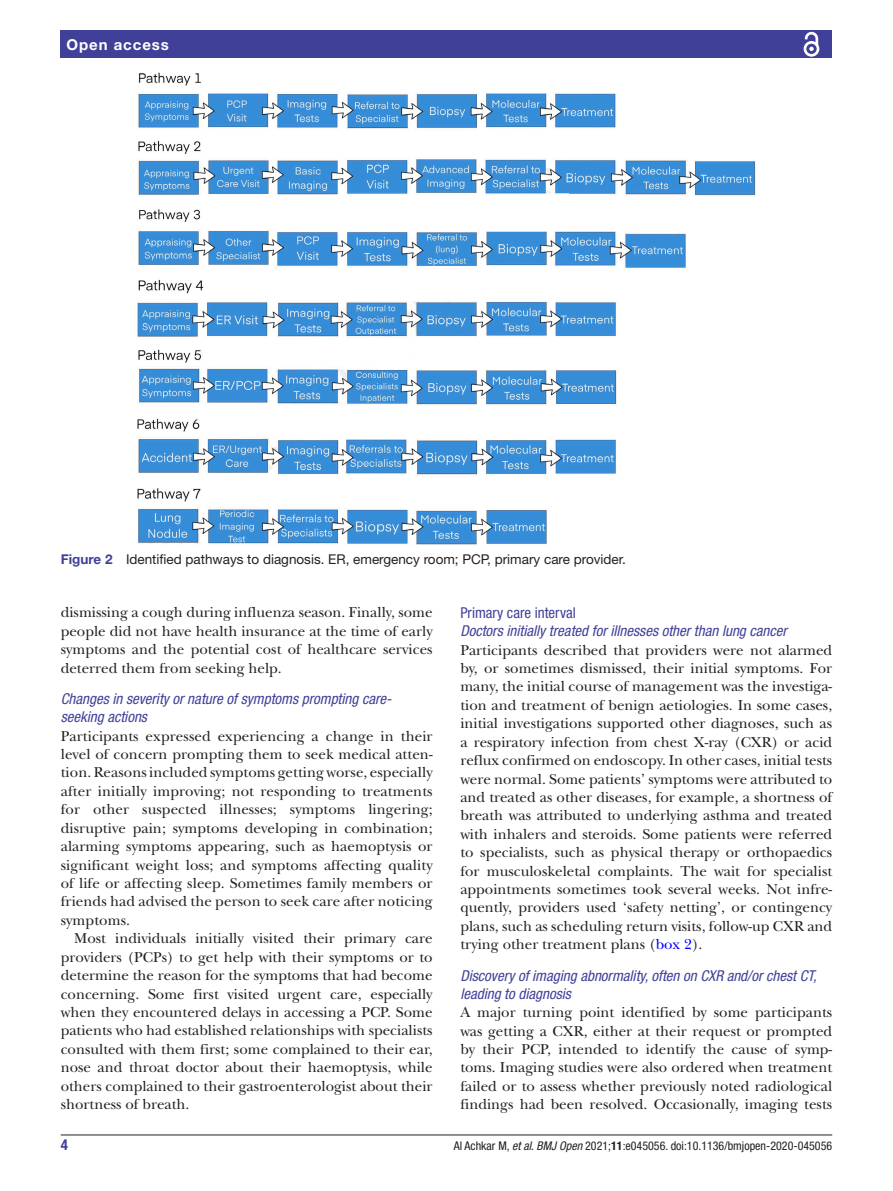
<style>
.page{position:relative;width:893px;height:1191px;background:#fff}
.page>*{position:absolute;margin:0;border:0;box-sizing:border-box;transform-origin:0 0}
.t1{font:15px/18.5px "New Baskerville";color:#231f20;text-align:justify}
.t2{font:italic condensed 15px/18px "Helvetica Neue LT Std";color:#414099}
.t3{font:condensed 15px "Helvetica Neue LT Std";color:#414099}
.t4{font:700 15px "Helvetica Neue LT Std";letter-spacing:.065em;color:#fff}
.t5{font:700 condensed 15px "Helvetica Neue LT Std";color:#414099}
.t6{font:13.5px "Helvetica Neue LT Std";color:#231f20}
.t7{font:condensed 12px "Helvetica Neue LT Std";color:#231f20}
.s1{font-weight:700;color:#414099}
.s2{color:#00f}
.s3{font-style:italic}
.s4{font-weight:700}
</style>
<div class="page">
<hr style="left:61px;top:1134px;width:771px;height:1px;background:#231f20">
<div style="left:61px;top:31px;width:771px;height:27px;background:#414099"></div>
<svg style="left:803px;top:31px;width:17px;height:26px"></svg>
<img style="left:138px;top:73px;width:617px;height:472px">
<p class="t4" style="left:66px;top:35px;width:104px">Open access</p>
<p class="t6" style="left:61px;top:551px;width:567px"><span class="s1">Figure 2</span> Identified pathways to diagnosis. ER, emergency room; PCP, primary care provider.</p>
<p class="t1" style="left:61px;top:603px;width:373px">dismissing a cough during influenza season. Finally, some people did not have health insurance at the time of early symptoms and the potential cost of healthcare services deterred them from seeking help.</p>
<p class="t2" style="left:61px;top:690px;width:332px">Changes in severity or nature of symptoms prompting care&shy;seeking actions</p>
<p class="t1" style="left:61px;top:726px;width:373px">Participants expressed experiencing a change in their level of concern prompting them to seek medical atten&shy;tion. Reasons included symptoms getting worse, especially after initially improving; not responding to treatments for other suspected illnesses; symptoms lingering; disruptive pain; symptoms developing in combination; alarming symptoms appearing, such as haemoptysis or significant weight loss; and symptoms affecting quality of life or affecting sleep. Sometimes family members or friends had advised the person to seek care after noticing symptoms.</p>
<p class="t1" style="left:61px;top:929px;width:373px;text-indent:14px">Most individuals initially visited their primary care providers (PCPs) to get help with their symptoms or to determine the reason for the symptoms that had become concerning. Some first visited urgent care, especially when they encountered delays in accessing a PCP. Some patients who had established relationships with specialists consulted with them first; some complained to their ear, nose and throat doctor about their haemoptysis, while others complained to their gastroenterologist about their shortness of breath.</p>
<p class="t3" style="left:460px;top:604px;width:117px">Primary care interval</p>
<p class="t2" style="left:460px;top:622px;width:328px">Doctors initially treated for illnesses other than lung cancer</p>
<p class="t1" style="left:460px;top:640px;width:373px">Participants described that providers were not alarmed by, or sometimes dismissed, their initial symptoms. For many, the initial course of management was the investiga&shy;tion and treatment of benign aetiologies. In some cases, initial investigations supported other diagnoses, such as a respiratory infection from chest X-ray (CXR) or acid reflux confirmed on endoscopy. In other cases, initial tests were normal. Some patients’ symptoms were attributed to and treated as other diseases, for example, a shortness of breath was attributed to underlying asthma and treated with inhalers and steroids. Some patients were referred to specialists, such as physical therapy or orthopaedics for musculoskeletal complaints. The wait for specialist appointments sometimes took several weeks. Not infre&shy;quently, providers used ‘safety netting’, or contingency plans, such as scheduling return visits, follow-up CXR and trying other treatment plans (<span class="s2">box 2</span>).</p>
<p class="t2" style="left:460px;top:966px;width:358px">Discovery of imaging abnormality, often on CXR and/or chest CT, leading to diagnosis</p>
<p class="t1" style="left:460px;top:1003px;width:373px">A major turning point identified by some participants was getting a CXR, either at their request or prompted by their PCP, intended to identify the cause of symp&shy;toms. Imaging studies were also ordered when treatment failed or to assess whether previously noted radiological findings had been resolved. Occasionally, imaging tests</p>
<p class="t5" style="left:61px;top:1135px;width:9px">4</p>
<p class="t7" style="left:454px;top:1138px;width:380px">Al Achkar M, <span class="s3">et al</span>. <span class="s3">BMJ Open</span> 2021;<span class="s4">11</span>:e045056. doi:10.1136/bmjopen-2020-045056</p>
</div>
